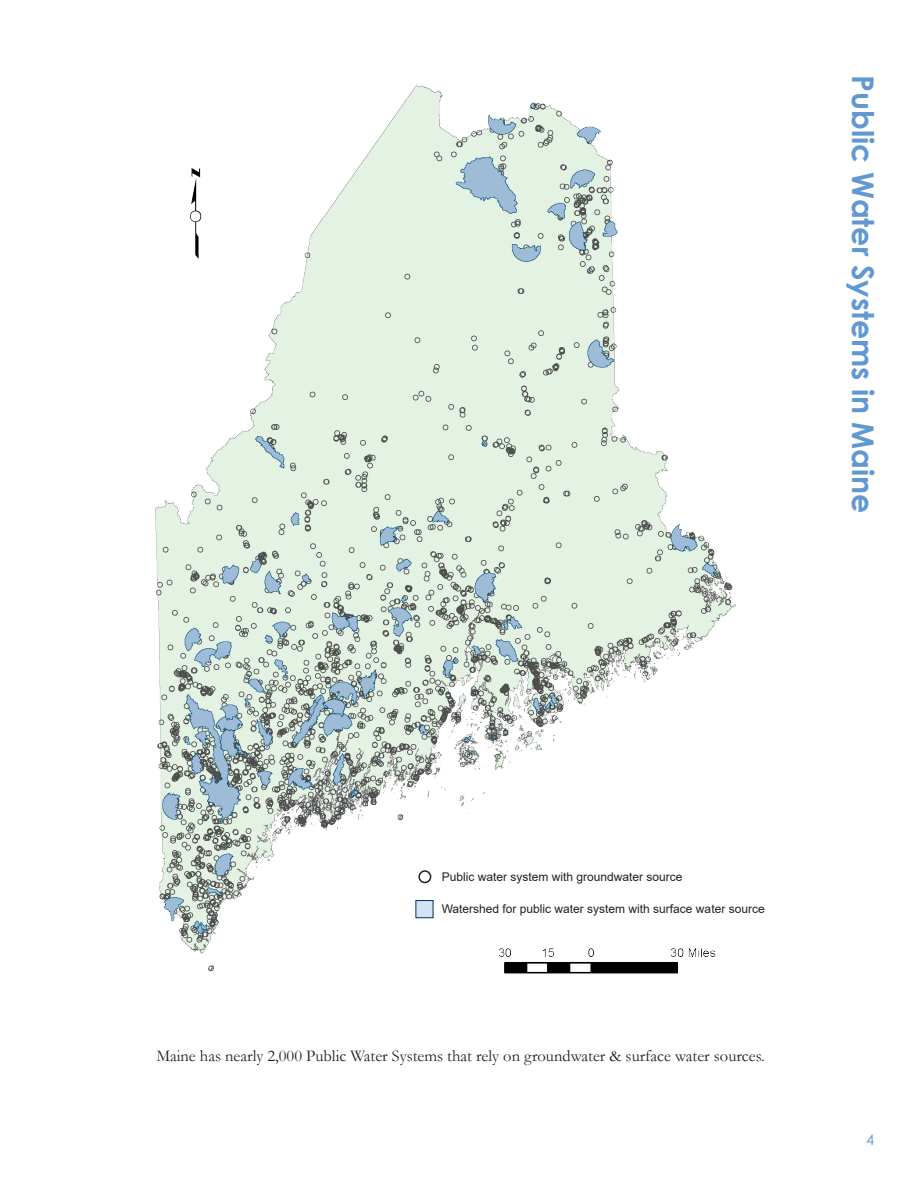
<style>
.page{position:relative;width:918px;height:1188px;background:#fff}
.page>*{position:absolute;margin:0;border:0;box-sizing:border-box;transform-origin:0 0}
.t1{font:700 30px "Century Gothic";color:#6298d1}
.t2{font:16.5px "Garamond";color:#231f20}
.t3{font:15px "Century Gothic";color:#6298d1}
.t4{font:12px "Arial";color:#231f20}
</style>
<div class="page">
<img style="left:155px;top:85px;width:581px;height:889px">
<div style="left:416px;top:900px;width:17px;height:18px;background:#d1e3f5;border:1px solid #043057"></div>
<div style="left:419px;top:871px;width:12px;height:11px;background:#fff;border-radius:50%"></div>
<div style="left:418px;top:870px;width:13px;height:13px;border:2px solid #231f20;border-radius:50%"></div>
<p class="t1" style="left:886px;top:75px;width:440px;rotate:90deg">Public Water Systems in Maine</p>
<p class="t4" style="left:442px;top:868px;width:242px">Public water system with groundwater source</p>
<p class="t4" style="left:442px;top:901px;width:324px">Watershed for public water system with surface water source</p>
<p class="t2" style="left:156px;top:1044px;width:610px">Maine has nearly 2,000 Public Water Systems that rely on groundwater &amp; surface water sources.</p>
<p class="t3" style="left:866px;top:1129px;width:10px">4</p>
</div>
